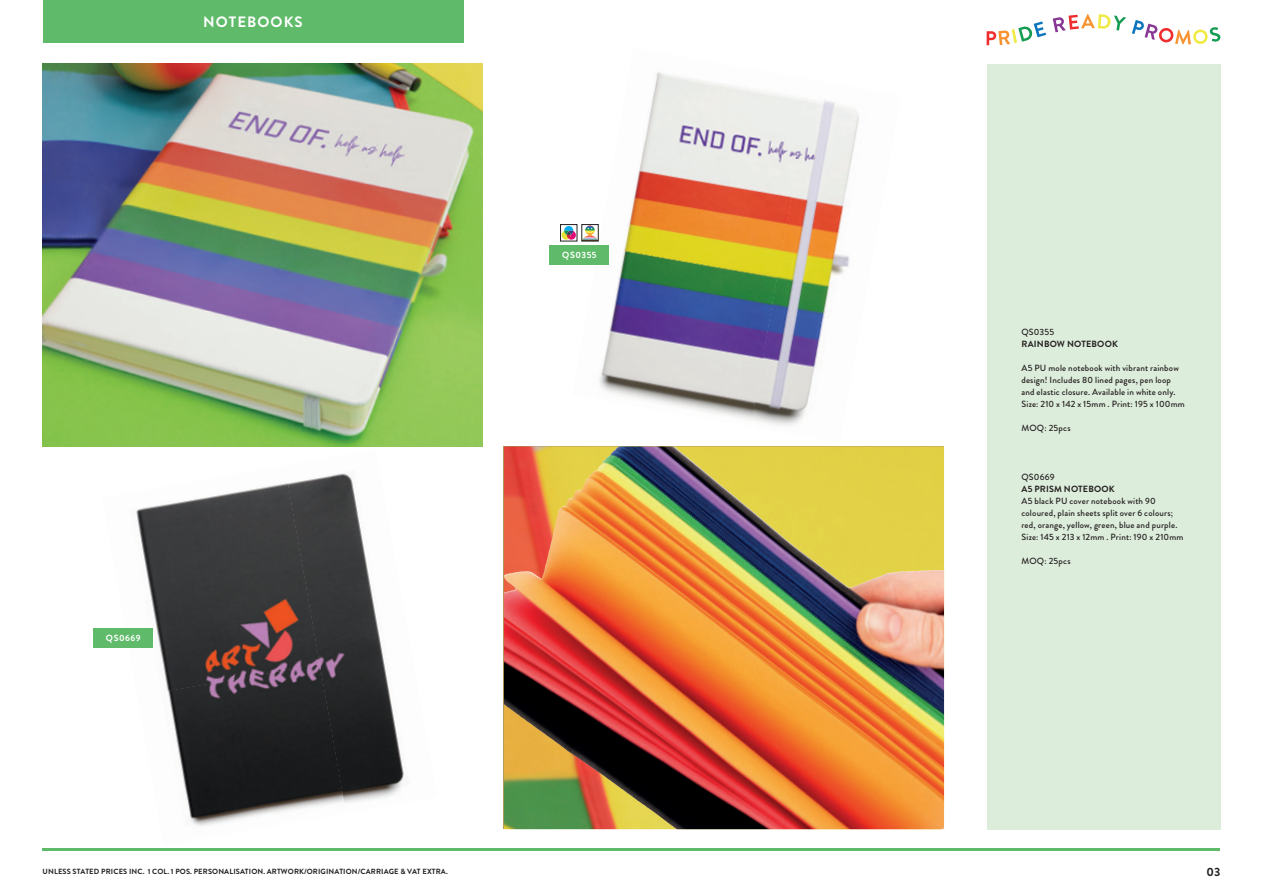
<style>
.page{position:relative;width:1263px;height:893px;background:#fff}
.page>*{position:absolute;margin:0;border:0;box-sizing:border-box;transform-origin:0 0}
.t1{font:700 15px "Brandon Grotesque";letter-spacing:.07em;color:#fff}
.t2{font:700 12px "Brandon Grotesque";color:#231f20}
.t3{font:500 9px/12px "Brandon Grotesque";letter-spacing:.02em;color:#231f20}
.t4{font:700 9px "Brandon Grotesque";letter-spacing:.02em;color:#231f20}
.t5{font:700 9px "Brandon Grotesque";letter-spacing:.05em;color:#fff}
.t6{font:700 7.5px "Brandon Grotesque";letter-spacing:.02em;color:#231f20}
</style>
<div class="page">
<hr style="left:43px;top:848px;width:1177px;height:2px;background:#5fbb69">
<div style="left:43px;top:0;width:420px;height:43px;background:#5fbb69"></div>
<svg style="left:1132px;top:20px;width:89px;height:24px"></svg>
<svg style="left:986px;top:21px;width:60px;height:24px"></svg>
<svg style="left:1053px;top:14px;width:73px;height:18px"></svg>
<img style="left:504px;top:446px;width:440px;height:383px">
<div style="left:986px;top:64px;width:234px;height:765px;background:#ddeddb"></div>
<img style="left:43px;top:64px;width:440px;height:382px">
<img style="left:543px;top:446px;width:75px;height:128px">
<img style="left:598px;top:72px;width:152px;height:174px">
<img style="left:750px;top:89px;width:109px;height:337px">
<img style="left:599px;top:246px;width:178px;height:180px">
<img style="left:102px;top:483px;width:183px;height:181px">
<img style="left:285px;top:473px;width:123px;height:330px">
<img style="left:163px;top:664px;width:183px;height:162px">
<div style="left:94px;top:628px;width:59px;height:19px;background:#5fbb69"></div>
<div style="left:550px;top:246px;width:59px;height:19px;background:#5fbb69"></div>
<div style="left:560px;top:224px;width:17px;height:17px;border:1px solid #231f20"></div>
<svg style="left:562px;top:226px;width:14px;height:14px"></svg>
<svg style="left:583px;top:226px;width:13px;height:13px"></svg>
<div style="left:581px;top:224px;width:17px;height:17px;border:1px solid #231f20"></div>
<h1 class="t1" style="left:203px;top:11px;width:101px">NOTEBOOKS</h1>
<p class="t5" style="left:106px;top:632px;width:36px">QS0669</p>
<p class="t5" style="left:562px;top:249px;width:36px">QS0355</p>
<p class="t3" style="left:1021px;top:326px;width:34px">QS0355</p>
<p class="t4" style="left:1021px;top:338px;width:98px">RAINBOW NOTEBOOK</p>
<p class="t3" style="left:1021px;top:362px;width:165px">A5 PU mole notebook with vibrant rainbow design! Includes 80 lined pages, pen loop and elastic closure. Available in white only.<br>Size: 210 x 142 x 15mm . Print: 195 x 100mm</p>
<p class="t3" style="left:1021px;top:422px;width:51px">MOQ: 25pcs</p>
<p class="t3" style="left:1021px;top:471px;width:35px">QS0669</p>
<p class="t4" style="left:1021px;top:483px;width:95px">A5 PRISM NOTEBOOK</p>
<p class="t3" style="left:1021px;top:495px;width:164px">A5 black PU cover notebook with 90 coloured, plain sheets split over 6 colours; red, orange, yellow, green, blue and purple.<br>Size: 145 x 213 x 12mm . Print: 190 x 210mm</p>
<p class="t3" style="left:1021px;top:555px;width:51px">MOQ: 25pcs</p>
<p class="t6" style="left:43px;top:866px;width:407px">UNLESS STATED PRICES INC. 1 COL. 1 POS. PERSONALISATION. ARTWORK/ORIGINATION/CARRIAGE &amp; VAT EXTRA.</p>
<h2 class="t2" style="left:1206px;top:863px;width:16px">03</h2>
</div>
